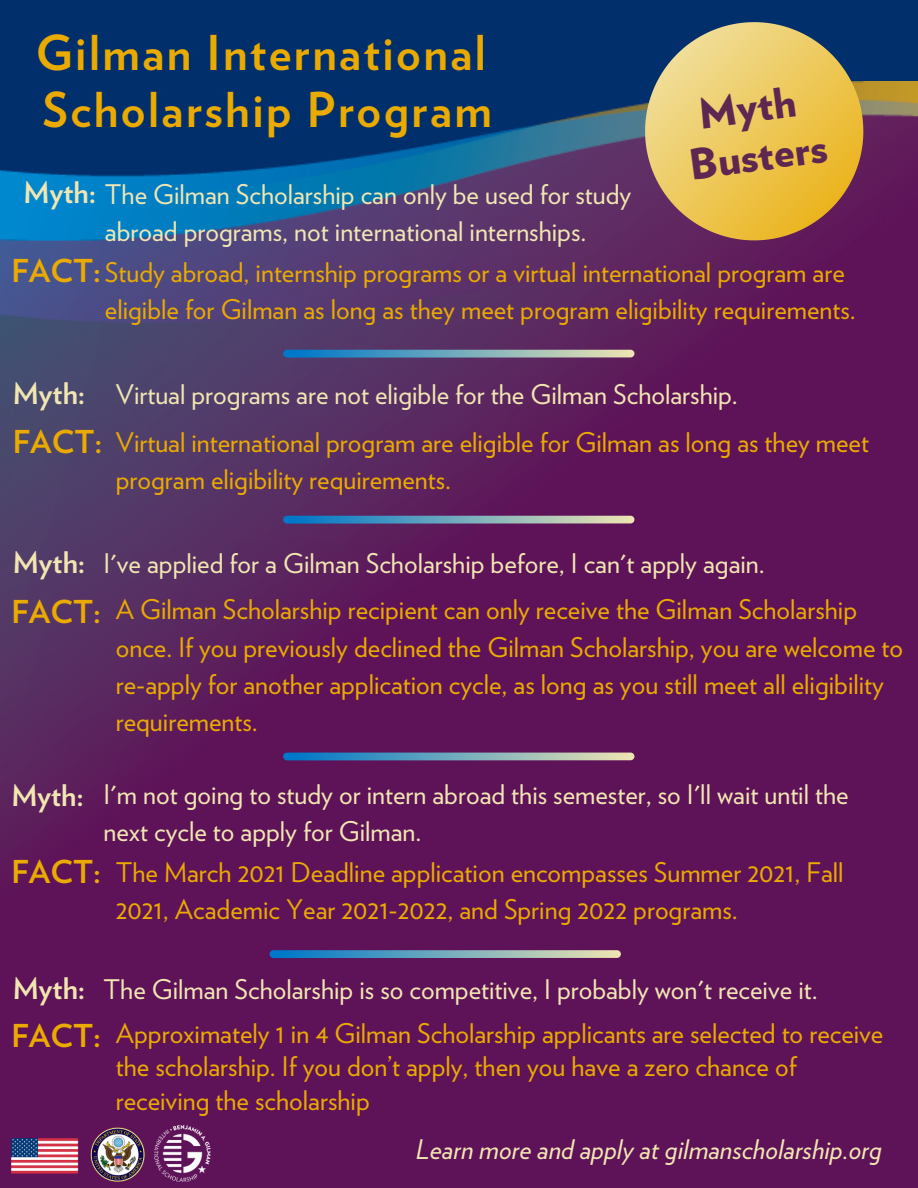
<style>
.page{position:relative;width:918px;height:1188px;background:#002f6c}
.page>*{position:absolute;margin:0;border:0;box-sizing:border-box;transform-origin:0 0}
.t1{font:700 48px/57.3px "Verlag";letter-spacing:.05em;color:#eaaa00}
.t2{font:900 42px/49.5px "Verlag";color:#5e2751;text-align:center}
.t3{font:700 31.5px "Verlag";color:#eaaa00}
.t4{font:27px/37.2px "Verlag";color:#eaaa00}
.t5{font:27px/37.2px "Verlag";color:#f1e6b2}
.t6{font:italic 27px "Verlag";color:#f1e6b2}
.s1{font-weight:700;font-size:29.7px}
.s2{font-weight:700;font-size:31.5px}
.s3{font-weight:700;font-size:29.7px;color:#f1e6b2}
.s4{color:#f1e6b2}
</style>
<div class="page">
<img style="left:0;top:81px;width:918px;height:1107px">
<svg style="left:645px;top:22px;width:218px;height:218px;background:#c5a65d"></svg>
<svg style="left:283px;top:350px;width:351px;height:8px;background:#71a4b7"></svg>
<svg style="left:283px;top:516px;width:351px;height:8px;background:#71a3b7"></svg>
<svg style="left:283px;top:753px;width:351px;height:7px;background:#73acbd"></svg>
<img style="left:11px;top:1127px;width:133px;height:54px">
<img style="left:154px;top:1125px;width:57px;height:56px">
<svg style="left:270px;top:950px;width:351px;height:8px;background:#72a7ba"></svg>
<h1 class="t1" style="left:36px;top:24px;width:458px">Gilman International<br>Scholarship Program</h1>
<p class="t5" style="left:105px;top:176px;width:528px;text-indent:-81px"><span class="s1">Myth:</span> The Gilman Scholarship can only be used for study abroad programs, not international internships.</p>
<h2 class="t2" style="left:679px;top:92px;width:140px;rotate:-8deg">Myth<br>Busters</h2>
<p class="t3" style="left:11px;top:252px;width:91px">FACT:</p>
<p class="t4" style="left:105px;top:253px;width:752px">Study abroad, internship programs or a virtual international program are eligible for Gilman as long as they meet program eligibility requirements.</p>
<p class="t5" style="left:13px;top:376px;width:727px"><span class="s1">Myth:</span> Virtual programs are not eligible for the Gilman Scholarship.</p>
<p class="t3" style="left:13px;top:422px;width:91px">FACT:</p>
<p class="t4" style="left:116px;top:423px;width:755px">Virtual international program are eligible for Gilman as long as they meet program eligibility requirements.</p>
<p class="t5" style="left:13px;top:545px;width:754px"><span class="s1">Myth:</span> I've applied for a Gilman Scholarship before, I can't apply again.</p>
<p class="t3" style="left:11px;top:593px;width:91px">FACT:</p>
<p class="t4" style="left:116px;top:591px;width:789px">A Gilman Scholarship recipient can only receive the Gilman Scholarship once. If you previously declined the Gilman Scholarship, you are welcome to re-apply for another application cycle, as long as you still meet all eligibility requirements.</p>
<p class="t5" style="left:104px;top:775px;width:747px;text-indent:-92px"><span class="s1">Myth:</span> I'm not going to study or intern abroad this semester, so I'll wait until the next cycle to apply for Gilman.</p>
<p class="t4" style="left:11px;top:854px;width:834px;text-align:center"><span class="s2">FACT:</span> The March 2021 Deadline application encompasses Summer 2021, Fall<br>2021, Academic Year 2021-2022, and Spring 2022 programs.</p>
<p class="t4" style="left:11px;top:968px;width:874px;line-height:43.2px"><span class="s3">Myth:</span> <span class="s4">The Gilman Scholarship is so competitive, I probably won't receive it.<br></span><span class="s2">FACT:</span> Approximately 1 in 4 Gilman Scholarship applicants are selected to receive</p>
<p class="t4" style="left:116px;top:1050px;width:682px;line-height:33.8px">the scholarship. If you don’t apply, then you have a zero chance of receiving the scholarship</p>
<p class="t6" style="left:416px;top:1133px;width:468px">Learn more and apply at gilmanscholarship.org</p>
</div>
